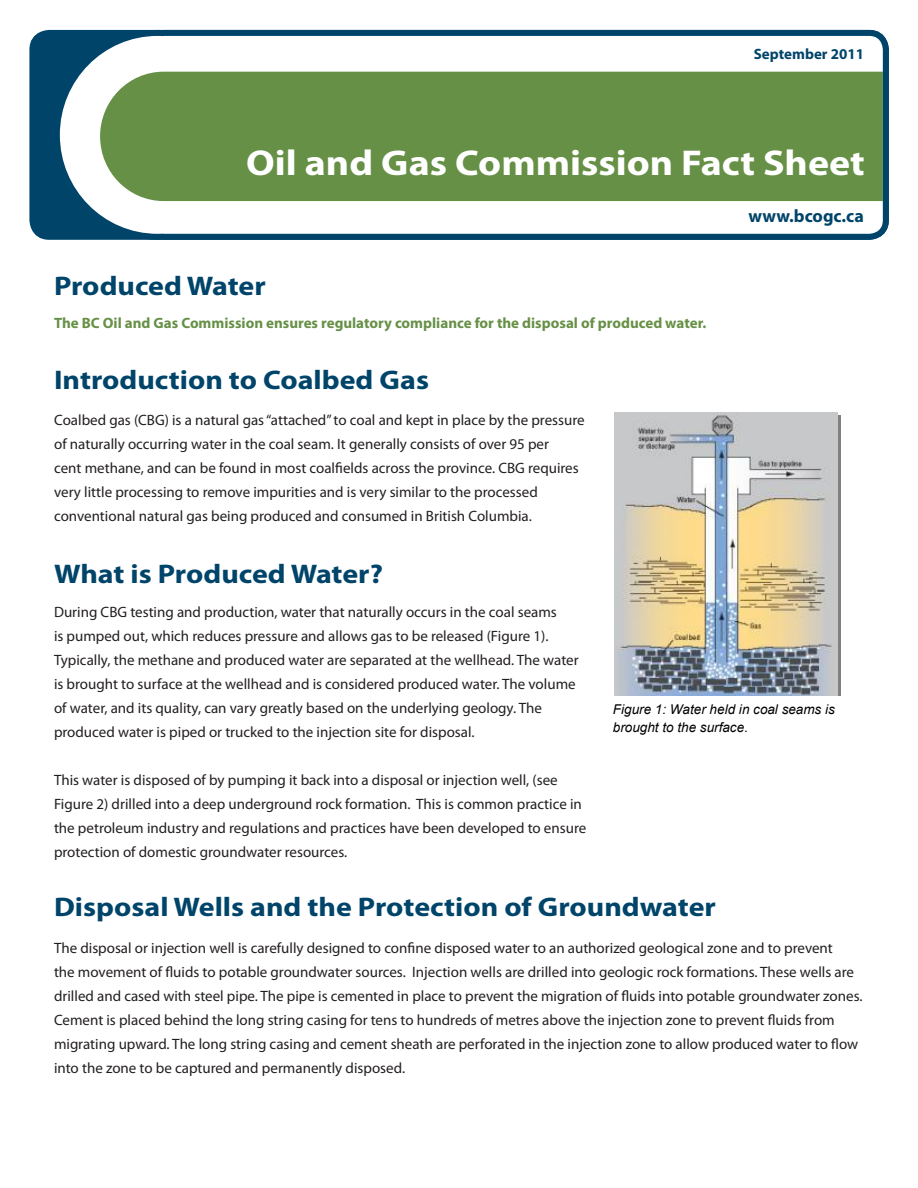
<style>
.page{position:relative;width:918px;height:1188px;background:#fff}
.page>*{position:absolute;margin:0;border:0;box-sizing:border-box;transform-origin:0 0}
.t1{font:700 36px "Myriad Pro";color:#fff;scale:1.11 1}
.t2{font:700 27px "Myriad Pro";color:#00446a;scale:1.11 1}
.t3{font:700 18px "Myriad Pro";letter-spacing:.005em;color:#00446a}
.t4{font:15px/24px "Myriad Pro";color:#231f20}
.t5{font:700 15px "Myriad Pro";color:#669046}
.t6{font:700 15px "Myriad Pro";color:#00446a}
.t7{font:italic 13.5px/17.9px "Arial";letter-spacing:.005em;color:#000}
</style>
<div class="page">
<svg style="left:51px;top:29px;width:838px;height:211px"></svg>
<div style="left:100px;top:72px;width:783px;height:129px;background:#669046"></div>
<img style="left:614px;top:413px;width:224px;height:283px">
<p class="t6" style="left:754px;top:45px;width:112px">September 2011</p>
<p class="t1" style="left:246px;top:140px;width:559px">Oil and Gas Commission Fact Sheet</p>
<p class="t2" style="left:54px;top:268px;width:192px">Produced Water</p>
<p class="t5" style="left:54px;top:313px;width:654px">The BC Oil and Gas Commission ensures regulatory compliance for the disposal of produced water.</p>
<p class="t2" style="left:54px;top:362px;width:339px">Introduction to Coalbed Gas</p>
<p class="t4" style="left:54px;top:408px;width:532px">Coalbed gas (CBG) is a natural gas “attached” to coal and kept in place by the pressure of naturally occurring water in the coal seam. It generally consists of over 95 per<br>cent methane, and can be found in most coalfields across the province. CBG requires very little processing to remove impurities and is very similar to the processed conventional natural gas being produced and consumed in British Columbia.</p>
<p class="t2" style="left:54px;top:557px;width:298px">What is Produced Water?</p>
<p class="t3" style="left:748px;top:204px;width:117px">www.bcogc.ca</p>
<p class="t4" style="left:54px;top:599px;width:526px">During CBG testing and production, water that naturally occurs in the coal seams<br>is pumped out, which reduces pressure and allows gas to be released (Figure 1).<br>Typically, the methane and produced water are separated at the wellhead. The water is brought to surface at the wellhead and is considered produced water. The volume of water, and its quality, can vary greatly based on the underlying geology. The produced water is piped or trucked to the injection site for disposal.</p>
<p class="t4" style="left:54px;top:767px;width:534px">This water is disposed of by pumping it back into a disposal or injection well, (see Figure 2) drilled into a deep underground rock formation. This is common practice in the petroleum industry and regulations and practices have been developed to ensure protection of domestic groundwater resources.</p>
<p class="t7" style="left:613px;top:700px;width:224px">Figure 1: Water held in coal seams is brought to the surface.</p>
<p class="t2" style="left:54px;top:890px;width:598px">Disposal Wells and the Protection of Groundwater</p>
<p class="t4" style="left:54px;top:936px;width:810px">The disposal or injection well is carefully designed to confine disposed water to an authorized geological zone and to prevent<br>the movement of fluids to potable groundwater sources. Injection wells are drilled into geologic rock formations. These wells are drilled and cased with steel pipe. The pipe is cemented in place to prevent the migration of fluids into potable groundwater zones.<br>Cement is placed behind the long string casing for tens to hundreds of metres above the injection zone to prevent fluids from migrating upward. The long string casing and cement sheath are perforated in the injection zone to allow produced water to flow into the zone to be captured and permanently disposed.</p>
</div>
